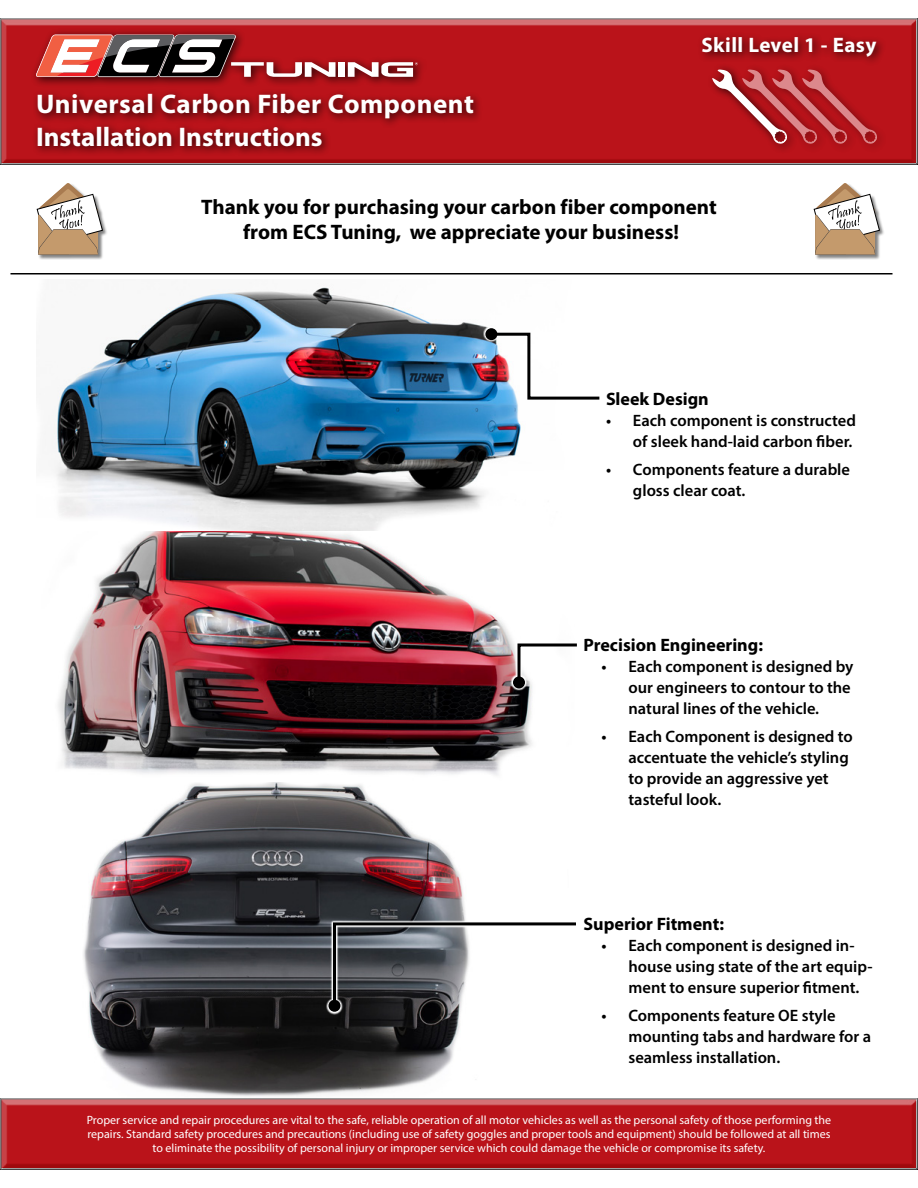
<style>
.page{position:relative;width:918px;height:1188px;background:#fff}
.page>*{position:absolute;margin:0;border:0;box-sizing:border-box;transform-origin:0 0}
.t1{font:700 27px/32.4px "Myriad Pro";letter-spacing:.005em;color:#fff}
.t2{font:700 21px/25.2px "Myriad Pro";color:#000;text-align:center}
.t3{font:700 21px "Myriad Pro";letter-spacing:.015em;color:#fff}
.t4{font:700 18px "Myriad Pro";color:#000}
.t5{font:600 16.5px/21px "Myriad Pro";color:#000}
.t6{font:12px/14.4px "Myriad Pro";color:#fff;text-align:center}
</style>
<div class="page">
<img style="left:83px;top:782px;width:383px;height:308px">
<img style="left:58px;top:531px;width:474px;height:244px">
<img style="left:52px;top:287px;width:469px;height:244px">
<svg style="left:510px;top:641px;width:22px;height:50px"></svg>
<svg style="left:516px;top:642px;width:61px;height:44px"></svg>
<div style="left:513px;top:676px;width:12px;height:12px;background:#000;border-radius:50%"></div>
<svg style="left:483px;top:326px;width:38px;height:76px"></svg>
<img style="left:488px;top:331px;width:112px;height:70px">
<div style="left:485px;top:328px;width:12px;height:12px;background:#000;border-radius:50%"></div>
<svg style="left:326px;top:920px;width:140px;height:95px"></svg>
<svg style="left:332px;top:921px;width:244px;height:88px"></svg>
<div style="left:328px;top:1000px;width:12px;height:12px;background:#000;border-radius:50%"></div>
<div style="left:0;top:14px;width:918px;height:151px;background:#000;opacity:.75"></div>
<div style="left:30px;top:28px;width:398px;height:60px;background:#000;opacity:.75"></div>
<div style="left:338px;top:62px;width:7px;height:15px;background:#fff"></div>
<svg style="left:348px;top:62px;width:70px;height:15px"></svg>
<svg style="left:36px;top:35px;width:299px;height:42px"></svg>
<div style="left:697px;top:31px;width:189px;height:35px;background:#000;opacity:.75"></div>
<div style="left:707px;top:63px;width:91px;height:91px;background:#ba131a"></div>
<div style="left:797px;top:63px;width:91px;height:91px;background:#ba131a"></div>
<svg style="left:711px;top:66px;width:170px;height:82px"></svg>
<div style="left:32px;top:88px;width:451px;height:68px;background:#000;opacity:.75"></div>
<hr style="left:10px;top:273px;width:882px;height:1px;background:#000">
<div style="left:37px;top:184px;width:71px;height:76px;background:#000;opacity:.5"></div>
<svg style="left:37px;top:183px;width:66px;height:71px"></svg>
<div style="left:814px;top:184px;width:71px;height:76px;background:#000;opacity:.5"></div>
<svg style="left:814px;top:183px;width:66px;height:71px"></svg>
<div style="left:0;top:1090px;width:918px;height:81px;background:#fff;opacity:.75"></div>
<div style="left:0;top:1094px;width:918px;height:77px;background:#000;opacity:.75"></div>
<h1 class="t1" style="left:36px;top:87px;width:440px">Universal Carbon Fiber Component<br>Installation Instructions</h1>
<p class="t3" style="left:702px;top:31px;width:176px">Skill Level 1 - Easy</p>
<p class="t2" style="left:201px;top:193px;width:517px">Thank you for purchasing your carbon fiber component from ECS Tuning, we appreciate your business!</p>
<p class="t4" style="left:606px;top:387px;width:104px">Sleek Design</p>
<p class="t5" style="left:606px;top:410px;width:252px;text-align:right">• Each component is constructed of sleek hand-laid carbon fiber.</p>
<p class="t5" style="left:633px;top:459px;width:219px;text-indent:-27px">• Components feature a durable gloss clear coat.</p>
<p class="t4" style="left:584px;top:633px;width:181px">Precision Engineering:</p>
<p class="t5" style="left:628px;top:656px;width:227px;text-indent:-27px">• Each component is designed by our engineers to contour to the natural lines of the vehicle.</p>
<p class="t5" style="left:628px;top:726px;width:226px;text-indent:-27px">• Each Component is designed to accentuate the vehicle’s styling to provide an aggressive yet tasteful look.</p>
<p class="t4" style="left:584px;top:912px;width:142px">Superior Fitment:</p>
<p class="t5" style="left:628px;top:935px;width:246px;text-indent:-27px">• Each component is designed in&shy;house using state of the art equip&shy;ment to ensure superior fitment.</p>
<p class="t5" style="left:628px;top:1005px;width:244px;text-indent:-27px">• Components feature OE style mounting tabs and hardware for a seamless installation.</p>
<p class="t6" style="left:87px;top:1112px;width:746px">Proper service and repair procedures are vital to the safe, reliable operation of all motor vehicles as well as the personal safety of those performing the repairs. Standard safety procedures and precautions (including use of safety goggles and proper tools and equipment) should be followed at all times to eliminate the possibility of personal injury or improper service which could damage the vehicle or compromise its safety.</p>
</div>
